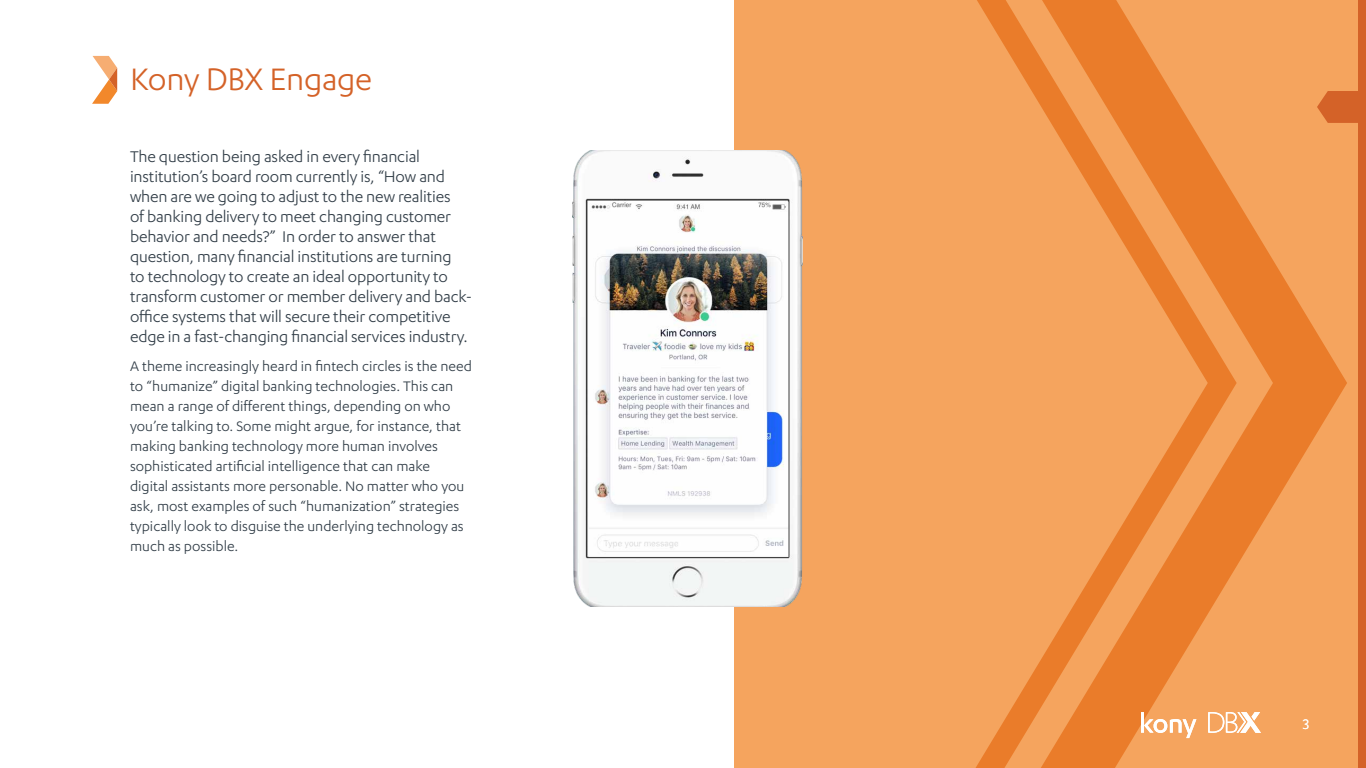
<style>
.page{position:relative;width:1366px;height:768px;background:#fff}
.page>*{position:absolute;margin:0;border:0;box-sizing:border-box;transform-origin:0 0}
.t1{font:36px "Karbon";letter-spacing:-.01em;color:#d46228}
.t2{font:18px/20px "Karbon";letter-spacing:-.01em;color:#323e48}
.t3{font:16px/20px "Karbon";color:#323e48}
.t4{font:16px "Karbon";color:#fff}
</style>
<div class="page">
<div style="left:734px;top:0;width:632px;height:768px;background:#f5a45e"></div>
<svg style="left:976px;top:0;width:371px;height:768px"></svg>
<div style="left:1358px;top:0;width:8px;height:768px;background:#d46228"></div>
<svg style="left:92px;top:56px;width:25px;height:48px"></svg>
<svg style="left:1141px;top:712px;width:55px;height:26px"></svg>
<svg style="left:1208px;top:712px;width:53px;height:21px"></svg>
<svg style="left:1317px;top:91px;width:41px;height:32px"></svg>
<img style="left:573px;top:150px;width:230px;height:457px">
<h1 class="t1" style="left:130px;top:61px;width:244px">Kony DBX Engage</h1>
<p class="t2" style="left:130px;top:147px;width:344px">The question being asked in every financial institution’s board room currently is, “How and when are we going to adjust to the new realities<br>of banking delivery to meet changing customer behavior and needs?” In order to answer that question, many financial institutions are turning<br>to technology to create an ideal opportunity to transform customer or member delivery and back&shy;office systems that will secure their competitive edge in a fast-changing financial services industry.</p>
<p class="t3" style="left:130px;top:356px;width:343px">A theme increasingly heard in fintech circles is the need to “humanize” digital banking technologies. This can mean a range of different things, depending on who you’re talking to. Some might argue, for instance, that making banking technology more human involves sophisticated artificial intelligence that can make digital assistants more personable. No matter who you ask, most examples of such “humanization” strategies typically look to disguise the underlying technology as much as possible.</p>
<p class="t4" style="left:1303px;top:716px;width:8px">3</p>
</div>
